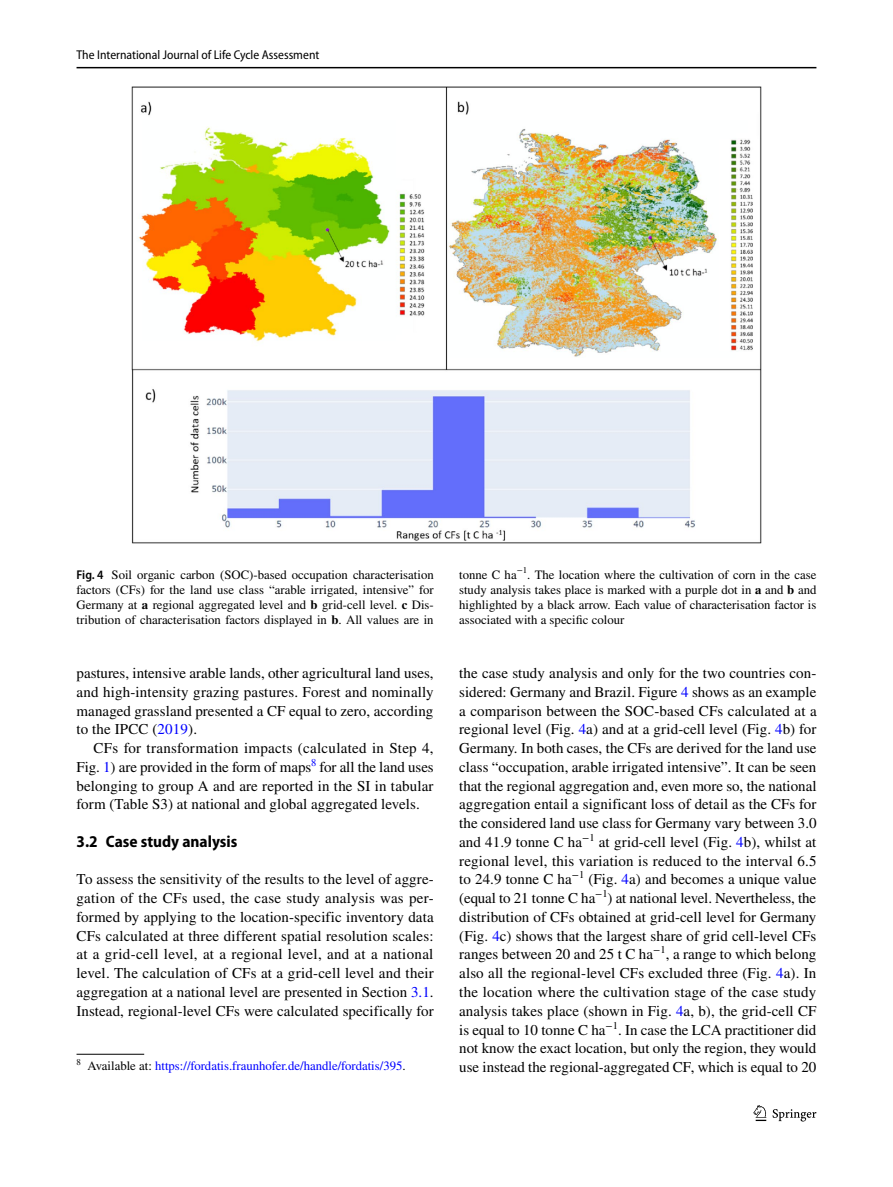
<style>
.page{position:relative;width:893px;height:1187px;background:#fff}
.page>*{position:absolute;margin:0;border:0;box-sizing:border-box;transform-origin:0 0}
.t1{font:700 semi-condensed 16.5px "Myriad Pro";color:#000}
.t2{font:15px/18.8px "STIX";letter-spacing:.005em;color:#000;text-align:justify}
.t3{font:12.75px/15px "STIX";color:#000;text-align:justify}
.t4{font:12.75px "STIX";color:#00f}
.t5{font:semi-condensed 12.75px "Myriad Pro";color:#000}
.s1{font-family:"Myriad Pro";font-weight:600;font-stretch:semi-condensed}
.s2{font-weight:700}
.s3{color:#00f}
.s4{color:#000}
</style>
<div class="page">
<hr style="left:77px;top:67px;width:739px;height:1px;background:#000">
<svg style="left:753px;top:1105px;width:13px;height:15px"></svg>
<svg style="left:773px;top:1109px;width:43px;height:12px"></svg>
<img style="left:131px;top:87px;width:631px;height:456px">
<hr style="left:77px;top:1053px;width:67px;height:1px;background:#000">
<p class="t5" style="left:77px;top:48px;width:244px">The International Journal of Life Cycle Assessment</p>
<p class="t3" style="left:77px;top:567px;width:359px"><span class="s1">Fig. 4</span> Soil organic carbon (SOC)-based occupation characterisation factors (CFs) for the land use class “arable irrigated, intensive” for Germany at <span class="s2">a</span> regional aggregated level and <span class="s2">b</span> grid-cell level. <span class="s2">c</span> Dis&shy;tribution of characterisation factors displayed in <span class="s2">b</span>. All values are in</p>
<p class="t3" style="left:459px;top:567px;width:359px">tonne C ha<sup>−1</sup>. The location where the cultivation of corn in the case study analysis takes place is marked with a purple dot in <span class="s2">a</span> and <span class="s2">b</span> and highlighted by a black arrow. Each value of characterisation factor is associated with a specific colour</p>
<p class="t2" style="left:77px;top:664px;width:359px">pastures, intensive arable lands, other agricultural land uses, and high-intensity grazing pastures. Forest and nominally managed grassland presented a CF equal to zero, according to the IPCC (<span class="s3">2019</span>).</p>
<p class="t2" style="left:77px;top:739px;width:359px;text-indent:17px">CFs for transformation impacts (calculated in Step 4, Fig. <span class="s3">1</span>) are provided in the form of maps<sup>8</sup> for all the land uses belonging to group A and are reported in the SI in tabular form (Table S3) at national and global aggregated levels.</p>
<p class="t1" style="left:77px;top:832px;width:162px">3.2 Case study analysis</p>
<p class="t2" style="left:77px;top:871px;width:359px">To assess the sensitivity of the results to the level of aggre&shy;gation of the CFs used, the case study analysis was per&shy;formed by applying to the location-specific inventory data CFs calculated at three different spatial resolution scales: at a grid-cell level, at a regional level, and at a national level. The calculation of CFs at a grid-cell level and their aggregation at a national level are presented in Section <span class="s3">3.1</span>.<br>Instead, regional-level CFs were calculated specifically for</p>
<p class="t4" style="left:77px;top:1056px;width:331px"><sup>8</sup> <span class="s4">Available at:</span> https://fordatis.fraunhofer.de/handle/fordatis/395<span class="s4">.</span></p>
<p class="t2" style="left:459px;top:664px;width:359px">the case study analysis and only for the two countries con&shy;sidered: Germany and Brazil. Figure <span class="s3">4</span> shows as an example a comparison between the SOC-based CFs calculated at a regional level (Fig. <span class="s3">4</span>a) and at a grid-cell level (Fig. <span class="s3">4</span>b) for Germany. In both cases, the CFs are derived for the land use class “occupation, arable irrigated intensive”. It can be seen that the regional aggregation and, even more so, the national aggregation entail a significant loss of detail as the CFs for the considered land use class for Germany vary between 3.0 and 41.9 tonne C ha<sup>−1</sup> at grid-cell level (Fig. <span class="s3">4</span>b), whilst at regional level, this variation is reduced to the interval 6.5 to 24.9 tonne C ha<sup>−1</sup> (Fig. <span class="s3">4</span>a) and becomes a unique value (equal to 21 tonne C ha<sup>−1</sup>) at national level. Nevertheless, the distribution of CFs obtained at grid-cell level for Germany (Fig. <span class="s3">4</span>c) shows that the largest share of grid cell-level CFs ranges between 20 and 25 t C ha<sup>−1</sup>, a range to which belong also all the regional-level CFs excluded three (Fig. <span class="s3">4</span>a). In the location where the cultivation stage of the case study analysis takes place (shown in Fig. <span class="s3">4</span>a, b), the grid-cell CF is equal to 10 tonne C ha<sup>−1</sup>. In case the LCA practitioner did not know the exact location, but only the region, they would use instead the regional-aggregated CF, which is equal to 20</p>
</div>
